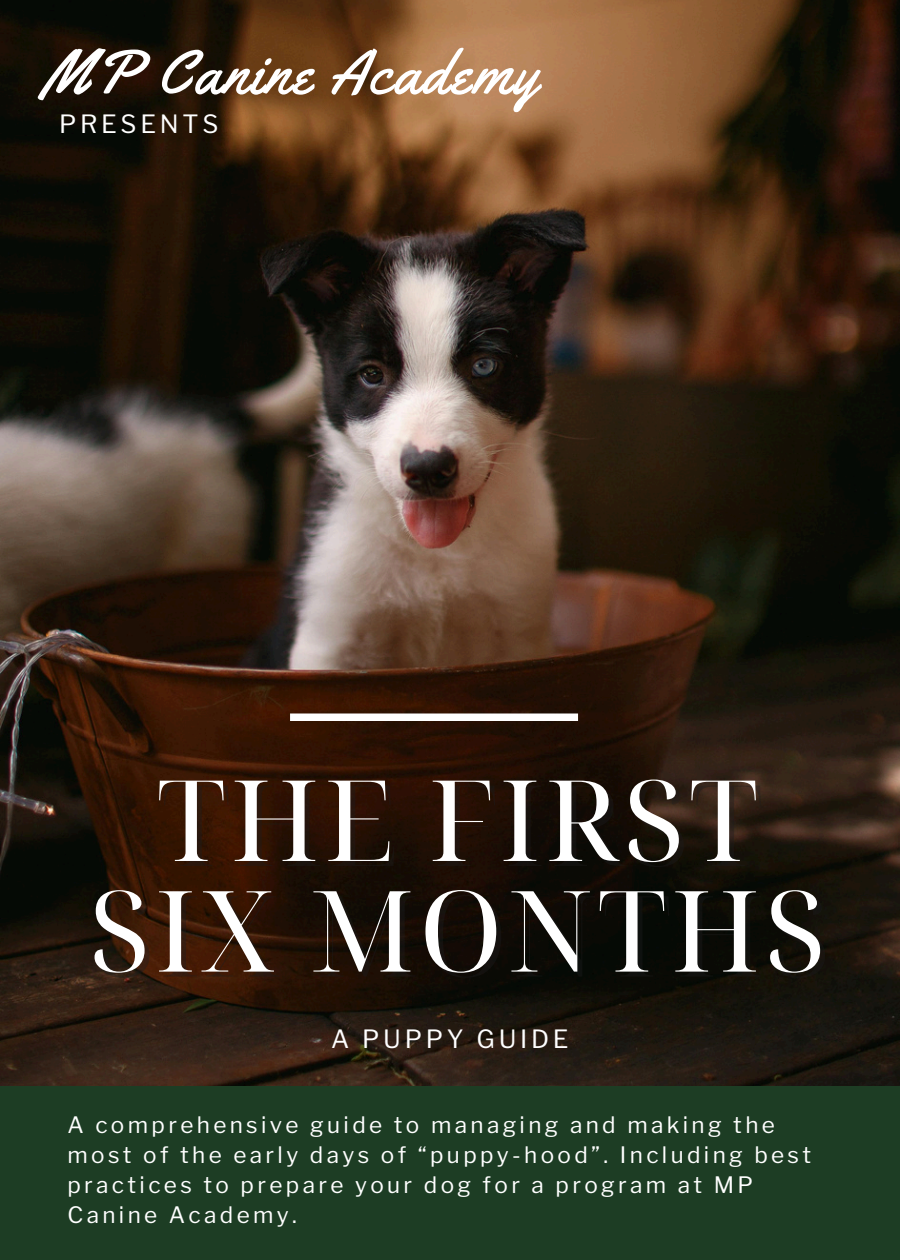
<style>
.page{position:relative;width:900px;height:1260px;background:#fff}
.page>*{position:absolute;margin:0;border:0;box-sizing:border-box;transform-origin:0 0}
.t1{font:112.5px "Noto Serif Display";letter-spacing:.04em;color:#fff}
.t2{font:62.5px "Yellowtail";letter-spacing:.04em;color:#fff}
.t3{font:25px "Libre Franklin";letter-spacing:.15em;color:#fff}
.t4{font:22.5px/30px "Libre Franklin";letter-spacing:.15em;color:#fff}
</style>
<div class="page">
<img style="left:0;top:0;width:900px;height:1086px">
<div style="left:0;top:1086px;width:900px;height:174px;background:#1d3d24"></div>
<div style="left:290px;top:713px;width:288px;height:8px;background:#fff"></div>
<p class="t2" style="left:43px;top:33px;width:496px">MP Canine Academy</p>
<h2 class="t3" style="left:59px;top:109px;width:161px">PRESENTS</h2>
<h3 class="t1" style="left:157px;top:741px;width:603px">THE FIRST</h3>
<p class="t1" style="left:89px;top:851px;width:738px">SIX MONTHS</p>
<h3 class="t3" style="left:331px;top:1024px;width:239px">A PUPPY GUIDE</h3>
<h1 class="t4" style="left:67px;top:1109px;width:745px">A comprehensive guide to managing and making the most of the early days of “puppy-hood”. Including best practices to prepare your dog for a program at MP Canine Academy.</h1>
</div>
